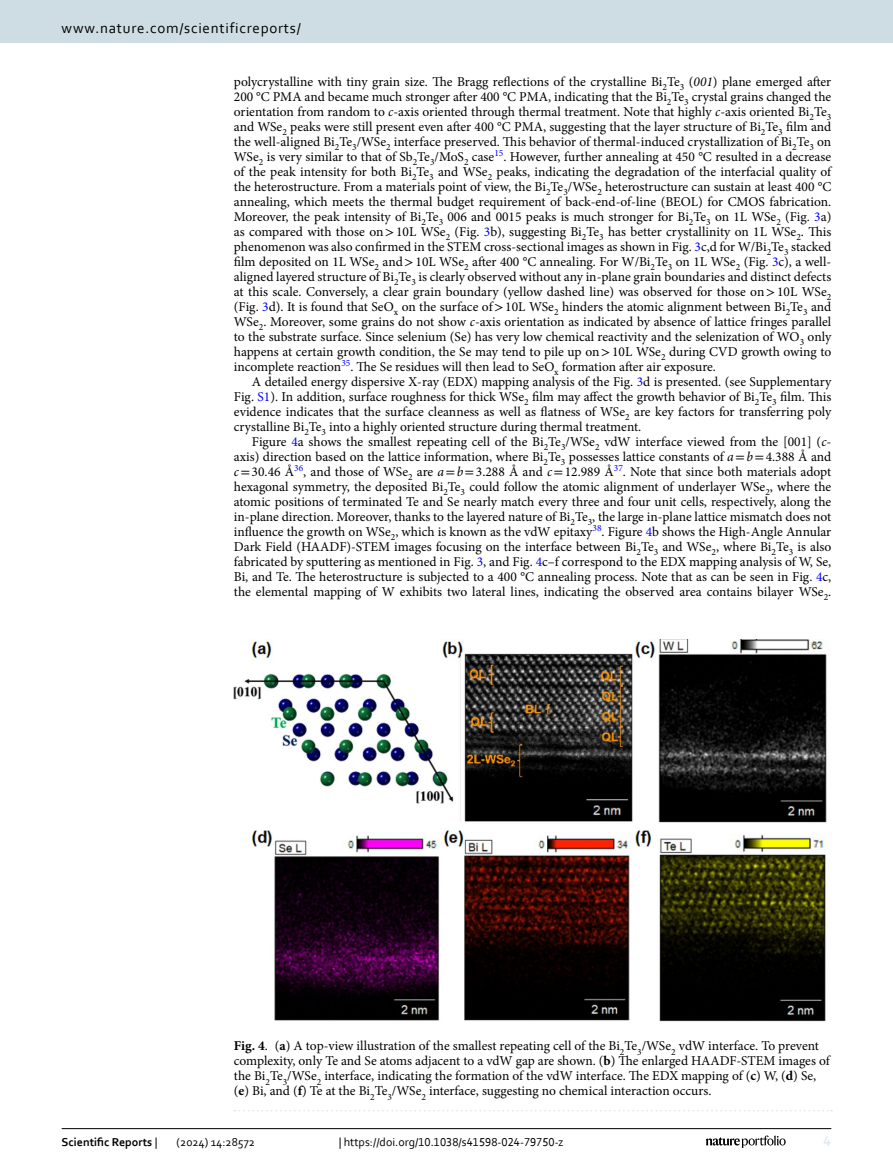
<style>
.page{position:relative;width:893px;height:1174px;background:#fff}
.page>*{position:absolute;margin:0;border:0;box-sizing:border-box;transform-origin:0 0}
.t1{font:15px "Corbel";letter-spacing:.05em;color:#000}
.t2{font:15px "Corbel";color:#d9e4eb}
.Body_Text_Indent{font:13.5px/15px "Minion Pro";color:#000;text-align:justify}
.Figure_Caption{font:13.5px/15px "Minion Pro";color:#000}
.t3{font:12px "Corbel";color:#000}
.t4{font:700 12px "Corbel";color:#000}
.s1{font-style:italic}
.s2{color:#00f}
.s3{font-family:"STIX"}
.s4{font-weight:700}
.s5{font-weight:400}
</style>
<div class="page">
<img style="left:234px;top:640px;width:593px;height:382px">
<svg style="left:235px;top:1110px;width:597px;height:1px"></svg>
<hr style="left:62px;top:1128px;width:769px;height:1px;background:#000">
<svg style="left:706px;top:1135px;width:80px;height:12px"></svg>
<div style="left:0;top:0;width:893px;height:43px;background:#cedde4"></div>
<p class="t1" style="left:62px;top:18px;width:241px">www.nature.com/scientificreports/</p>
<p class="Body_Text_Indent" style="left:234px;top:74px;width:599px">polycrystalline with tiny grain size. The Bragg reflections of the crystalline Bi<sub>2</sub>Te<sub>3</sub> (<span class="s1">001</span>) plane emerged after 200 °C PMA and became much stronger after 400 °C PMA, indicating that the Bi<sub>2</sub>Te<sub>3</sub> crystal grains changed the orientation from random to <span class="s1">c</span>-axis oriented through thermal treatment. Note that highly <span class="s1">c</span>-axis oriented Bi<sub>2</sub>Te<sub>3 </sub>and WSe<sub>2</sub> peaks were still present even after 400 °C PMA, suggesting that the layer structure of Bi<sub>2</sub>Te<sub>3</sub> film and the well-aligned Bi<sub>2</sub>Te<sub>3</sub>/WSe<sub>2</sub> interface preserved. This behavior of thermal-induced crystallization of Bi<sub>2</sub>Te<sub>3</sub> on WSe<sub>2</sub> is very similar to that of Sb<sub>2</sub>Te<sub>3</sub>/MoS<sub>2</sub> case<sup>15</sup>. However, further annealing at 450 °C resulted in a decrease of the peak intensity for both Bi<sub>2</sub>Te<sub>3</sub> and WSe<sub>2</sub> peaks, indicating the degradation of the interfacial quality of the heterostructure. From a materials point of view, the Bi<sub>2</sub>Te<sub>3</sub>/WSe<sub>2</sub> heterostructure can sustain at least 400 °C annealing, which meets the thermal budget requirement of back-end-of-line (BEOL) for CMOS fabrication.<br>Moreover, the peak intensity of Bi<sub>2</sub>Te<sub>3</sub> 006 and 0015 peaks is much stronger for Bi<sub>2</sub>Te<sub>3</sub> on 1L WSe<sub>2</sub> (Fig. <span class="s2">3</span>a) as compared with those on<span class="s3">&gt;</span>10L WSe<sub>2</sub> (Fig. <span class="s2">3</span>b), suggesting Bi<sub>2</sub>Te<sub>3</sub> has better crystallinity on 1L WSe<sub>2</sub>. This phenomenon was also confirmed in the STEM cross-sectional images as shown in Fig. <span class="s2">3</span>c,d for W/Bi<sub>2</sub>Te<sub>3</sub> stacked film deposited on 1L WSe<sub>2</sub> and<span class="s3">&gt;</span>10L WSe<sub>2</sub> after 400 °C annealing. For W/Bi<sub>2</sub>Te<sub>3</sub> on 1L WSe<sub>2</sub> (Fig. <span class="s2">3</span>c), a well&shy;aligned layered structure of Bi<sub>2</sub>Te<sub>3</sub> is clearly observed without any in-plane grain boundaries and distinct defects at this scale. Conversely, a clear grain boundary (yellow dashed line) was observed for those on<span class="s3">&gt;</span>10L WSe<sub>2 </sub>(Fig. <span class="s2">3</span>d). It is found that SeO<sub>x</sub> on the surface of<span class="s3">&gt;</span>10L WSe<sub>2</sub> hinders the atomic alignment between Bi<sub>2</sub>Te<sub>3</sub> and WSe<sub>2</sub>. Moreover, some grains do not show <span class="s1">c</span>-axis orientation as indicated by absence of lattice fringes parallel to the substrate surface. Since selenium (Se) has very low chemical reactivity and the selenization of WO<sub>3</sub> only happens at certain growth condition, the Se may tend to pile up on<span class="s3">&gt;</span>10L WSe<sub>2</sub> during CVD growth owing to incomplete reaction<sup>35</sup>. The Se residues will then lead to SeO<sub>x</sub> formation after air exposure.</p>
<p class="Body_Text_Indent" style="left:234px;top:374px;width:599px;text-indent:18px">A detailed energy dispersive X-ray (EDX) mapping analysis of the Fig. <span class="s2">3</span>d is presented. (see Supplementary Fig. <span class="s2">S1</span>). In addition, surface roughness for thick WSe<sub>2</sub> film may affect the growth behavior of Bi<sub>2</sub>Te<sub>3</sub> film. This evidence indicates that the surface cleanness as well as flatness of WSe<sub>2</sub> are key factors for transferring poly crystalline Bi<sub>2</sub>Te<sub>3</sub> into a highly oriented structure during thermal treatment.</p>
<p class="Body_Text_Indent" style="left:234px;top:434px;width:599px;text-indent:18px">Figure <span class="s2">4</span>a shows the smallest repeating cell of the Bi<sub>2</sub>Te<sub>3</sub>/WSe<sub>2</sub> vdW interface viewed from the [001] (<span class="s1">c&shy;</span>axis) direction based on the lattice information, where Bi<sub>2</sub>Te<sub>3</sub> possesses lattice constants of <span class="s1">a</span><span class="s3">=</span><span class="s1">b</span><span class="s3">=</span>4.388 Å and <span class="s1">c</span><span class="s3">=</span>30.46 Å<sup>36</sup>, and those of WSe<sub>2</sub> are <span class="s1">a</span><span class="s3">=</span><span class="s1">b</span><span class="s3">=</span>3.288 Å and <span class="s1">c</span><span class="s3">=</span>12.989 Å<sup>37</sup>. Note that since both materials adopt hexagonal symmetry, the deposited Bi<sub>2</sub>Te<sub>3</sub> could follow the atomic alignment of underlayer WSe<sub>2</sub>, where the atomic positions of terminated Te and Se nearly match every three and four unit cells, respectively, along the in-plane direction. Moreover, thanks to the layered nature of Bi<sub>2</sub>Te<sub>3</sub>, the large in-plane lattice mismatch does not influence the growth on WSe<sub>2</sub>, which is known as the vdW epitaxy<sup>38</sup>. Figure <span class="s2">4</span>b shows the High-Angle Annular Dark Field (HAADF)-STEM images focusing on the interface between Bi<sub>2</sub>Te<sub>3</sub> and WSe<sub>2</sub>, where Bi<sub>2</sub>Te<sub>3</sub> is also fabricated by sputtering as mentioned in Fig. <span class="s2">3</span>, and Fig. <span class="s2">4</span>c–f correspond to the EDX mapping analysis of W, Se, Bi, and Te. The heterostructure is subjected to a 400 °C annealing process. Note that as can be seen in Fig. <span class="s2">4</span>c, the elemental mapping of W exhibits two lateral lines, indicating the observed area contains bilayer WSe<sub>2</sub>.</p>
<p class="Figure_Caption" style="left:234px;top:1038px;width:597px"><span class="s4">Fig. 4</span>. (<span class="s4">a</span>) A top-view illustration of the smallest repeating cell of the Bi<sub>2</sub>Te<sub>3</sub>/WSe<sub>2</sub> vdW interface. To prevent complexity, only Te and Se atoms adjacent to a vdW gap are shown. (<span class="s4">b</span>) The enlarged HAADF-STEM images of the Bi<sub>2</sub>Te<sub>3</sub>/WSe<sub>2</sub> interface, indicating the formation of the vdW interface. The EDX mapping of (<span class="s4">c</span>) W, (<span class="s4">d</span>) Se, (<span class="s4">e</span>) Bi, and (<span class="s4">f</span>) Te at the Bi<sub>2</sub>Te<sub>3</sub>/WSe<sub>2</sub> interface, suggesting no chemical interaction occurs.</p>
<p class="t4" style="left:62px;top:1134px;width:97px">Scientific Reports <span class="s5">|</span></p>
<p class="t3" style="left:177px;top:1134px;width:80px">(2024) 14:28572</p>
<p class="t3" style="left:339px;top:1134px;width:226px">| https://doi.org/10.1038/s41598-024-79750-z</p>
<p class="t2" style="left:824px;top:1132px;width:9px">4</p>
</div>
